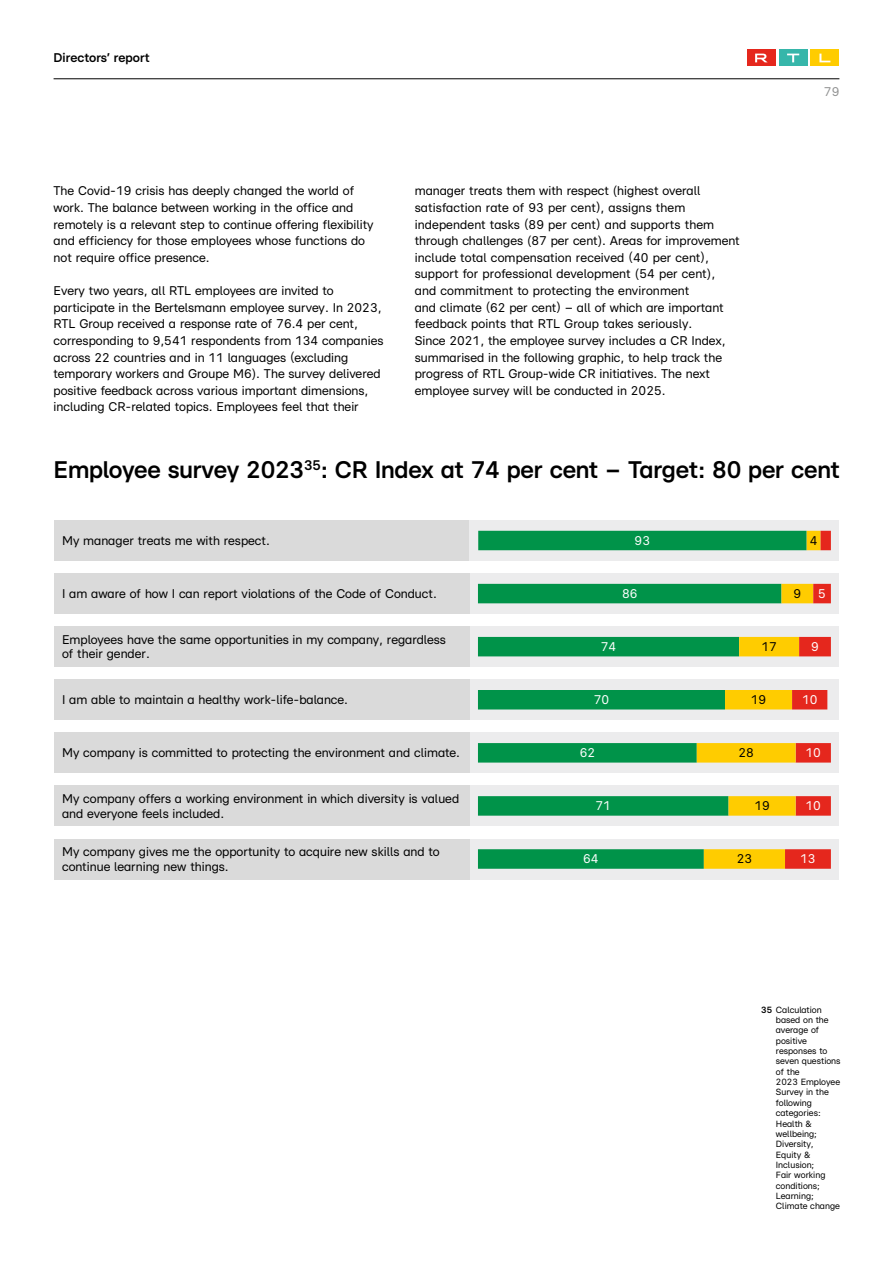
<style>
.page{position:relative;width:893px;height:1263px;background:#fff}
.page>*{position:absolute;margin:0;border:0;box-sizing:border-box;transform-origin:0 0}
.t1{font:700 24px "RTL United Text";letter-spacing:-.01em;color:#000}
.t2{font:12.6px/16.6px "RTL United Text";color:#000}
.t3{font:12.6px "RTL United Text";color:#fff}
.t4{font:700 12.6px "RTL United Text";color:#000}
.t5{font:12.6px "RTL United Text";color:#919292}
.t6{font:9px/10.4px "RTL United Text";color:#000}
.s1{font-weight:700}
</style>
<div class="page">
<div style="left:54px;top:520px;width:415px;height:41px;background:#dadada"></div>
<div style="left:469px;top:520px;width:370px;height:41px;background:#ececed"></div>
<div style="left:469px;top:573px;width:370px;height:41px;background:#ececed"></div>
<div style="left:469px;top:626px;width:370px;height:41px;background:#ececed"></div>
<div style="left:469px;top:680px;width:370px;height:40px;background:#ececed"></div>
<div style="left:469px;top:733px;width:370px;height:40px;background:#ececed"></div>
<div style="left:469px;top:786px;width:370px;height:40px;background:#ececed"></div>
<div style="left:469px;top:839px;width:370px;height:40px;background:#ececed"></div>
<div style="left:54px;top:626px;width:415px;height:41px;background:#dadada"></div>
<div style="left:54px;top:733px;width:415px;height:40px;background:#dadada"></div>
<div style="left:54px;top:573px;width:415px;height:41px;background:#dadada"></div>
<div style="left:54px;top:680px;width:415px;height:40px;background:#dadada"></div>
<div style="left:54px;top:786px;width:415px;height:40px;background:#dadada"></div>
<div style="left:54px;top:839px;width:415px;height:40px;background:#dadada"></div>
<div style="left:806px;top:531px;width:15px;height:19px;background:#fc0"></div>
<div style="left:821px;top:531px;width:10px;height:19px;background:#e5271d"></div>
<div style="left:478px;top:531px;width:328px;height:19px;background:#009349"></div>
<div style="left:478px;top:584px;width:303px;height:19px;background:#009349"></div>
<div style="left:478px;top:637px;width:261px;height:19px;background:#009349"></div>
<div style="left:478px;top:690px;width:247px;height:19px;background:#009349"></div>
<div style="left:478px;top:743px;width:219px;height:19px;background:#009349"></div>
<div style="left:478px;top:796px;width:250px;height:20px;background:#009349"></div>
<div style="left:478px;top:849px;width:226px;height:20px;background:#009349"></div>
<div style="left:781px;top:584px;width:32px;height:19px;background:#fc0"></div>
<div style="left:813px;top:584px;width:18px;height:19px;background:#e5271d"></div>
<div style="left:739px;top:637px;width:60px;height:19px;background:#fc0"></div>
<div style="left:799px;top:637px;width:32px;height:19px;background:#e5271d"></div>
<div style="left:725px;top:690px;width:67px;height:19px;background:#fc0"></div>
<div style="left:792px;top:690px;width:35px;height:19px;background:#e5271d"></div>
<div style="left:796px;top:743px;width:35px;height:19px;background:#e5271d"></div>
<div style="left:796px;top:796px;width:35px;height:20px;background:#e5271d"></div>
<div style="left:697px;top:743px;width:99px;height:19px;background:#fc0"></div>
<div style="left:728px;top:796px;width:68px;height:20px;background:#fc0"></div>
<div style="left:704px;top:849px;width:81px;height:20px;background:#fc0"></div>
<div style="left:785px;top:849px;width:46px;height:20px;background:#e5271d"></div>
<hr style="left:54px;top:79px;width:785px;height:1px;background:#000">
<div style="left:810px;top:50px;width:29px;height:16px;background:#fc0"></div>
<svg style="left:819px;top:54px;width:11px;height:8px"></svg>
<div style="left:779px;top:50px;width:29px;height:16px;background:#36b6aa"></div>
<svg style="left:787px;top:54px;width:12px;height:8px"></svg>
<div style="left:747px;top:50px;width:29px;height:16px;background:#e5271d"></div>
<svg style="left:755px;top:54px;width:12px;height:8px"></svg>
<p class="t4" style="left:54px;top:50px;width:98px">Directors’ report</p>
<p class="t2" style="left:54px;top:182px;width:322px">The Covid-19 crisis has deeply changed the world of work. The balance between working in the office and remotely is a relevant step to continue offering flexibility and efficiency for those employees whose functions do not require office presence.</p>
<p class="t2" style="left:54px;top:282px;width:331px">Every two years, all RTL employees are invited to participate in the Bertelsmann employee survey. In 2023, RTL Group received a response rate of 76.4 per cent, corresponding to 9,541 respondents from 134 companies across 22 countries and in 11 languages (excluding temporary workers and Groupe M6). The survey delivered positive feedback across various important dimensions, including CR-related topics. Employees feel that their</p>
<p class="t2" style="left:415px;top:182px;width:326px">manager treats them with respect (highest overall satisfaction rate of 93 per cent), assigns them independent tasks (89 per cent) and supports them through challenges (87 per cent). Areas for improvement include total compensation received (40 per cent), support for professional development (54 per cent), and commitment to protecting the environment<br>and climate (62 per cent) – all of which are important feedback points that RTL Group takes seriously.<br>Since 2021, the employee survey includes a CR Index, summarised in the following graphic, to help track the progress of RTL Group-wide CR initiatives. The next employee survey will be conducted in 2025.</p>
<p class="t5" style="left:824px;top:84px;width:17px">79</p>
<h1 class="t1" style="left:54px;top:455px;width:788px">Employee survey 2023<sup>35</sup>: CR Index at 74 per cent – Target: 80 per cent</h1>
<p class="t2" style="left:62px;top:532px;width:209px">My manager treats me with respect.</p>
<p class="t2" style="left:62px;top:585px;width:376px">I am aware of how I can report violations of the Code of Conduct.</p>
<p class="t2" style="left:62px;top:632px;width:385px;line-height:14.5px">Employees have the same opportunities in my company, regardless of their gender.</p>
<p class="t2" style="left:62px;top:691px;width:288px">I am able to maintain a healthy work-life-balance.</p>
<p class="t2" style="left:62px;top:744px;width:399px">My company is committed to protecting the environment and climate.</p>
<p class="t2" style="left:62px;top:791px;width:399px;line-height:14.5px">My company offers a working environment in which diversity is valued and everyone feels included.</p>
<p class="t2" style="left:62px;top:844px;width:379px;line-height:14.5px">My company gives me the opportunity to acquire new skills and to continue learning new things.</p>
<p class="t3" style="left:635px;top:532px;width:17px">93</p>
<p class="t2" style="left:810px;top:532px;width:9px">4</p>
<p class="t3" style="left:622px;top:586px;width:17px">86</p>
<p class="t2" style="left:793px;top:585px;width:9px">9</p>
<p class="t3" style="left:818px;top:586px;width:9px">5</p>
<p class="t3" style="left:601px;top:638px;width:17px">74</p>
<p class="t2" style="left:761px;top:638px;width:17px">17</p>
<p class="t3" style="left:811px;top:638px;width:9px">9</p>
<p class="t3" style="left:594px;top:692px;width:17px">70</p>
<p class="t2" style="left:751px;top:691px;width:17px">19</p>
<p class="t3" style="left:802px;top:692px;width:17px">10</p>
<p class="t3" style="left:580px;top:745px;width:17px">62</p>
<p class="t2" style="left:738px;top:744px;width:17px">28</p>
<p class="t3" style="left:595px;top:798px;width:17px">71</p>
<p class="t2" style="left:754px;top:797px;width:17px">19</p>
<p class="t3" style="left:805px;top:745px;width:17px">10</p>
<p class="t3" style="left:805px;top:798px;width:17px">10</p>
<p class="t3" style="left:583px;top:851px;width:17px">64</p>
<p class="t2" style="left:737px;top:850px;width:17px">23</p>
<p class="t3" style="left:800px;top:851px;width:17px">13</p>
<p class="t6" style="left:776px;top:1004px;width:66px;text-indent:-15px"><span class="s1">35</span> Calculation based on the average of positive responses to seven questions of the<br>2023 Employee<br>Survey in the following categories:<br>Health &amp; wellbeing;<br>Diversity,<br>Equity &amp;<br>Inclusion;<br>Fair working conditions;<br>Learning;<br>Climate change</p>
</div>
